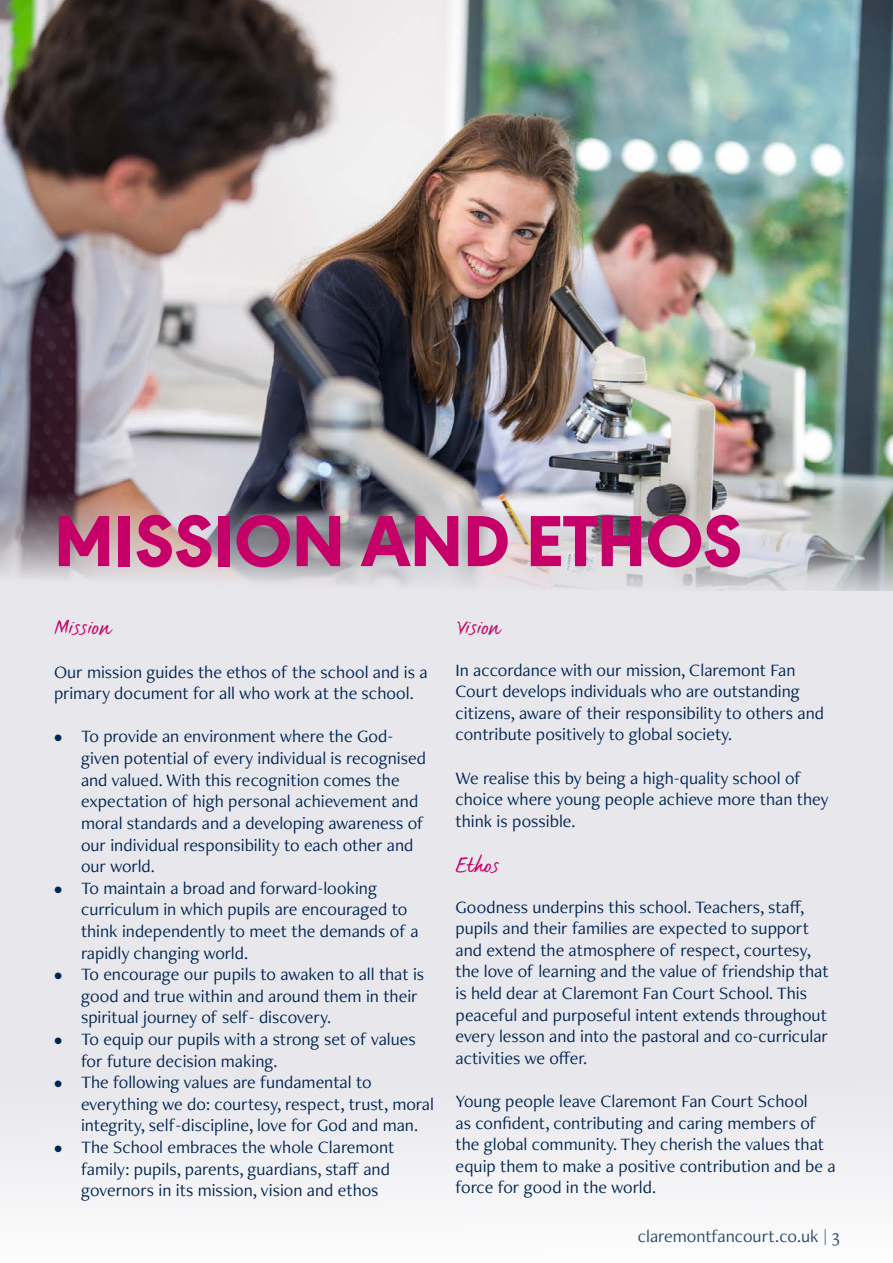
<style>
.page{position:relative;width:893px;height:1263px;background:#fff}
.page>*{position:absolute;margin:0;border:0;box-sizing:border-box;transform-origin:0 0}
.t1{font:800 75px "URW Geometric";color:#c50068}
.t2{font:21px "FS Sammy";color:#c50068}
.t3{font:18px/21.6px "Freight Neo Pro";color:#012553}
</style>
<div class="page">
<svg style="left:0;top:590px;width:893px;height:606px;background:#e8e8ed"></svg>
<img style="left:0;top:0;width:893px;height:590px">
<h1 class="t1" style="left:54px;top:485px;width:690px">MISSION AND ETHOS</h1>
<p class="t2" style="left:54px;top:615px;width:58px">Mission</p>
<p class="t3" style="left:54px;top:660px;width:375px">Our mission guides the ethos of the school and is a primary document for all who work at the school.</p>
<p class="t3" style="left:81px;top:725px;width:347px;text-indent:-27px">• To provide an environment where the God&shy;given potential of every individual is recognised and valued. With this recognition comes the expectation of high personal achievement and moral standards and a developing awareness of our individual responsibility to each other and our world.</p>
<p class="t3" style="left:81px;top:876px;width:339px;text-indent:-27px">• To maintain a broad and forward-looking curriculum in which pupils are encouraged to think independently to meet the demands of a rapidly changing world.</p>
<p class="t3" style="left:81px;top:963px;width:345px;text-indent:-27px">• To encourage our pupils to awaken to all that is good and true within and around them in their spiritual journey of self- discovery.</p>
<p class="t3" style="left:81px;top:1028px;width:336px;text-indent:-27px">• To equip our pupils with a strong set of values for future decision making.</p>
<p class="t3" style="left:81px;top:1071px;width:354px;text-indent:-27px">• The following values are fundamental to everything we do: courtesy, respect, trust, moral integrity, self-discipline, love for God and man.</p>
<p class="t3" style="left:81px;top:1136px;width:315px;text-indent:-27px">• The School embraces the whole Claremont family: pupils, parents, guardians, staff and governors in its mission, vision and ethos</p>
<p class="t2" style="left:455px;top:615px;width:46px">Vision</p>
<p class="t3" style="left:455px;top:658px;width:370px">In accordance with our mission, Claremont Fan Court develops individuals who are outstanding citizens, aware of their responsibility to others and contribute positively to global society.</p>
<p class="t3" style="left:455px;top:766px;width:375px">We realise this by being a high-quality school of choice where young people achieve more than they think is possible.</p>
<p class="t2" style="left:455px;top:852px;width:45px">Ethos</p>
<p class="t3" style="left:455px;top:895px;width:375px">Goodness underpins this school. Teachers, staff, pupils and their families are expected to support and extend the atmosphere of respect, courtesy, the love of learning and the value of friendship that is held dear at Claremont Fan Court School. This peaceful and purposeful intent extends throughout every lesson and into the pastoral and co-curricular activities we offer.</p>
<p class="t3" style="left:455px;top:1090px;width:382px">Young people leave Claremont Fan Court School<br>as confident, contributing and caring members of the global community. They cherish the values that equip them to make a positive contribution and be a force for good in the world.</p>
<p class="t3" style="left:638px;top:1224px;width:204px">claremontfancourt.co.uk | 3</p>
</div>
